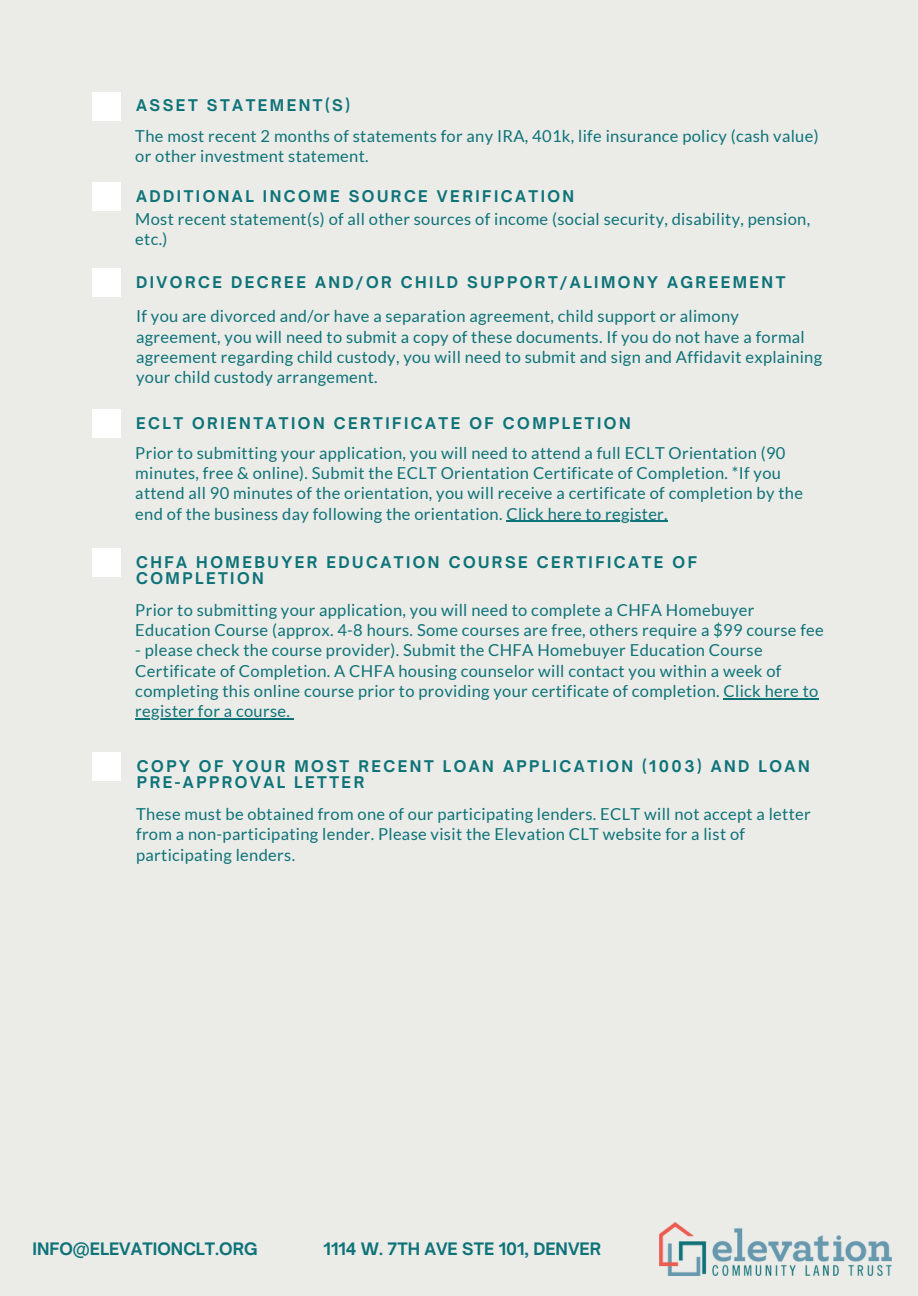
<style>
.page{position:relative;width:918px;height:1296px;background:#ebebe8}
.page>*{position:absolute;margin:0;border:0;box-sizing:border-box;transform-origin:0 0}
.t1{font:16.5px/20.2px "Lato";letter-spacing:.02em;color:#0d7378}
.t2{font:700 16.5px "Open Sauce One";color:#0d7378}
.t3{font:700 15.45px/15.8px "Open Sauce One";letter-spacing:.16em;color:#0d7378}
</style>
<div class="page">
<div style="left:92px;top:182px;width:28px;height:29px;background:#fff"></div>
<div style="left:92px;top:268px;width:28px;height:29px;background:#fff"></div>
<div style="left:92px;top:409px;width:28px;height:29px;background:#fff"></div>
<hr style="left:506px;top:521px;width:162px;height:1px;background:#0d7378">
<div style="left:92px;top:548px;width:28px;height:29px;background:#fff"></div>
<hr style="left:724px;top:698px;width:95px;height:1px;background:#0d7378">
<hr style="left:135px;top:718px;width:155px;height:1px;background:#0d7378">
<img style="left:660px;top:1223px;width:231px;height:53px">
<div style="left:92px;top:92px;width:28px;height:28px;background:#fff"></div>
<div style="left:93px;top:753px;width:28px;height:28px;background:#fff"></div>
<p class="t3" style="left:136px;top:97px;width:215px">ASSET STATEMENT(S)</p>
<p class="t1" style="left:135px;top:125px;width:685px">The most recent 2 months of statements for any IRA, 401k, life insurance policy (cash value) or other investment statement.</p>
<p class="t3" style="left:136px;top:188px;width:440px">ADDITIONAL INCOME SOURCE VERIFICATION</p>
<p class="t1" style="left:135px;top:209px;width:676px">Most recent statement(s) of all other sources of income (social security, disability, pension, etc.)</p>
<p class="t3" style="left:136px;top:274px;width:651px">DIVORCE DECREE AND/OR CHILD SUPPORT/ALIMONY AGREEMENT</p>
<p class="t1" style="left:136px;top:306px;width:688px">If you are divorced and/or have a separation agreement, child support or alimony agreement, you will need to submit a copy of these documents. If you do not have a formal agreement regarding child custody, you will need to submit and sign and Affidavit explaining your child custody arrangement.</p>
<p class="t3" style="left:136px;top:415px;width:496px">ECLT ORIENTATION CERTIFICATE OF COMPLETION</p>
<p class="t1" style="left:135px;top:442px;width:669px">Prior to submitting your application, you will need to attend a full ECLT Orientation (90 minutes, free &amp; online). Submit the ECLT Orientation Certificate of Completion. *If you attend all 90 minutes of the orientation, you will receive a certificate of completion by the end of the business day following the orientation. Click here to register.</p>
<p class="t3" style="left:136px;top:554px;width:562px">CHFA HOMEBUYER EDUCATION COURSE CERTIFICATE OF<br>COMPLETION</p>
<p class="t1" style="left:135px;top:599px;width:690px">Prior to submitting your application, you will need to complete a CHFA Homebuyer<br>Education Course (approx. 4-8 hours. Some courses are free, others require a $99 course fee</p>
<p class="t1" style="left:135px;top:640px;width:685px">- please check the course provider). Submit the CHFA Homebuyer Education Course Certificate of Completion. A CHFA housing counselor will contact you within a week of completing this online course prior to providing your certificate of completion. Click here to register for a course.</p>
<p class="t3" style="left:137px;top:758px;width:674px">COPY OF YOUR MOST RECENT LOAN APPLICATION (1003) AND LOAN<br>PRE-APPROVAL LETTER</p>
<p class="t1" style="left:136px;top:804px;width:676px">These must be obtained from one of our participating lenders. ECLT will not accept a letter from a non-participating lender. Please visit the Elevation CLT website for a list of participating lenders.</p>
<p class="t2" style="left:33px;top:1239px;width:226px">INFO@ELEVATIONCLT.ORG</p>
<p class="t2" style="left:324px;top:1239px;width:279px">1114 W. 7TH AVE STE 101, DENVER</p>
</div>
